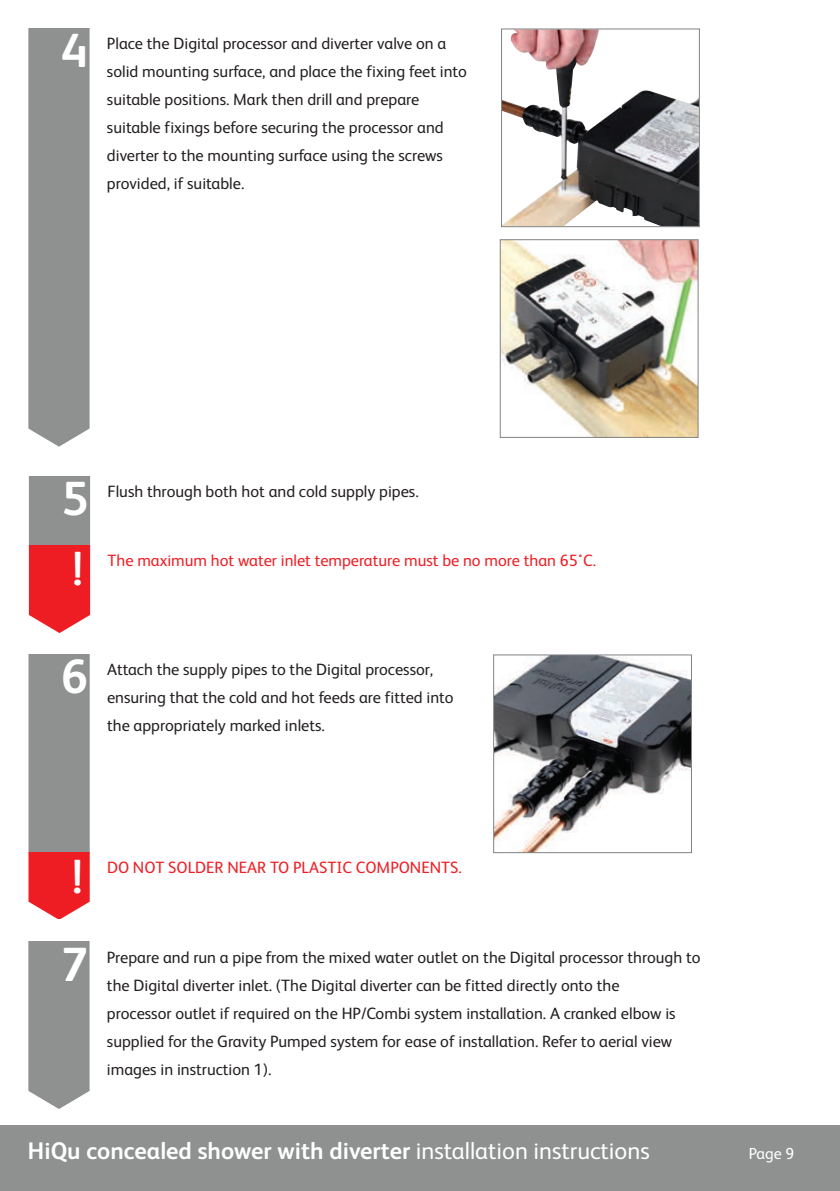
<style>
.page{position:relative;width:840px;height:1191px;background:#fff}
.page>*{position:absolute;margin:0;border:0;box-sizing:border-box;transform-origin:0 0}
.t1{font:700 48px "FS Albert";color:#fff}
.t2{font:700 24px "FS Albert";color:#fff}
.t3{font:16.4px/28px "FS Albert";color:#231f20}
.t4{font:16.4px "FS Albert";color:#ee1e24}
.t5{font:16px "FS Albert";color:#fff}
.s1{font-weight:400}
</style>
<div class="page">
<div style="left:0;top:1125px;width:839px;height:66px;background:#8e9190"></div>
<div style="left:28px;top:28px;width:61px;height:419px;background:#8e9190"></div>
<img style="left:503px;top:31px;width:194px;height:194px">
<div style="left:501px;top:29px;width:198px;height:198px;border:1px solid #808285"></div>
<svg style="left:29px;top:476px;width:61px;height:156px;background:#c45b5e"></svg>
<img style="left:501px;top:241px;width:195px;height:195px">
<div style="left:499px;top:239px;width:199px;height:199px;border:1px solid #808285"></div>
<img style="left:495px;top:656px;width:194px;height:195px">
<div style="left:493px;top:654px;width:198px;height:199px;border:1px solid #808285"></div>
<svg style="left:28px;top:654px;width:62px;height:265px;background:#a87c7d"></svg>
<svg style="left:28px;top:942px;width:61px;height:167px;background:#949796"></svg>
<h1 class="t1" style="left:61px;top:34px;width:28px">4</h1>
<p class="t3" style="left:107px;top:31px;width:361px">Place the Digital processor and diverter valve on a solid mounting surface, and place the fixing feet into suitable positions. Mark then drill and prepare suitable fixings before securing the processor and diverter to the mounting surface using the screws provided, if suitable.</p>
<h1 class="t1" style="left:61px;top:482px;width:28px">5</h1>
<h1 class="t1" style="left:71px;top:552px;width:13px">!</h1>
<p class="t3" style="left:107px;top:479px;width:312px">Flush through both hot and cold supply pipes.</p>
<p class="t4" style="left:107px;top:554px;width:490px">The maximum hot water inlet temperature must be no more than 65˚C.</p>
<h1 class="t1" style="left:61px;top:660px;width:28px">6</h1>
<p class="t3" style="left:107px;top:657px;width:348px">Attach the supply pipes to the Digital processor, ensuring that the cold and hot feeds are fitted into the appropriately marked inlets.</p>
<h1 class="t1" style="left:71px;top:859px;width:13px">!</h1>
<p class="t4" style="left:107px;top:862px;width:356px">DO NOT SOLDER NEAR TO PLASTIC COMPONENTS.</p>
<h1 class="t1" style="left:61px;top:947px;width:28px">7</h1>
<p class="t3" style="left:107px;top:944px;width:594px">Prepare and run a pipe from the mixed water outlet on the Digital processor through to the Digital diverter inlet. (The Digital diverter can be fitted directly onto the<br>processor outlet if required on the HP/Combi system installation. A cranked elbow is supplied for the Gravity Pumped system for ease of installation. Refer to aerial view images in instruction 1).</p>
<h2 class="t2" style="left:28px;top:1142px;width:623px">HiQu concealed shower with diverter <span class="s1">installation instructions</span></h2>
<p class="t5" style="left:748px;top:1147px;width:47px">Page 9</p>
</div>
